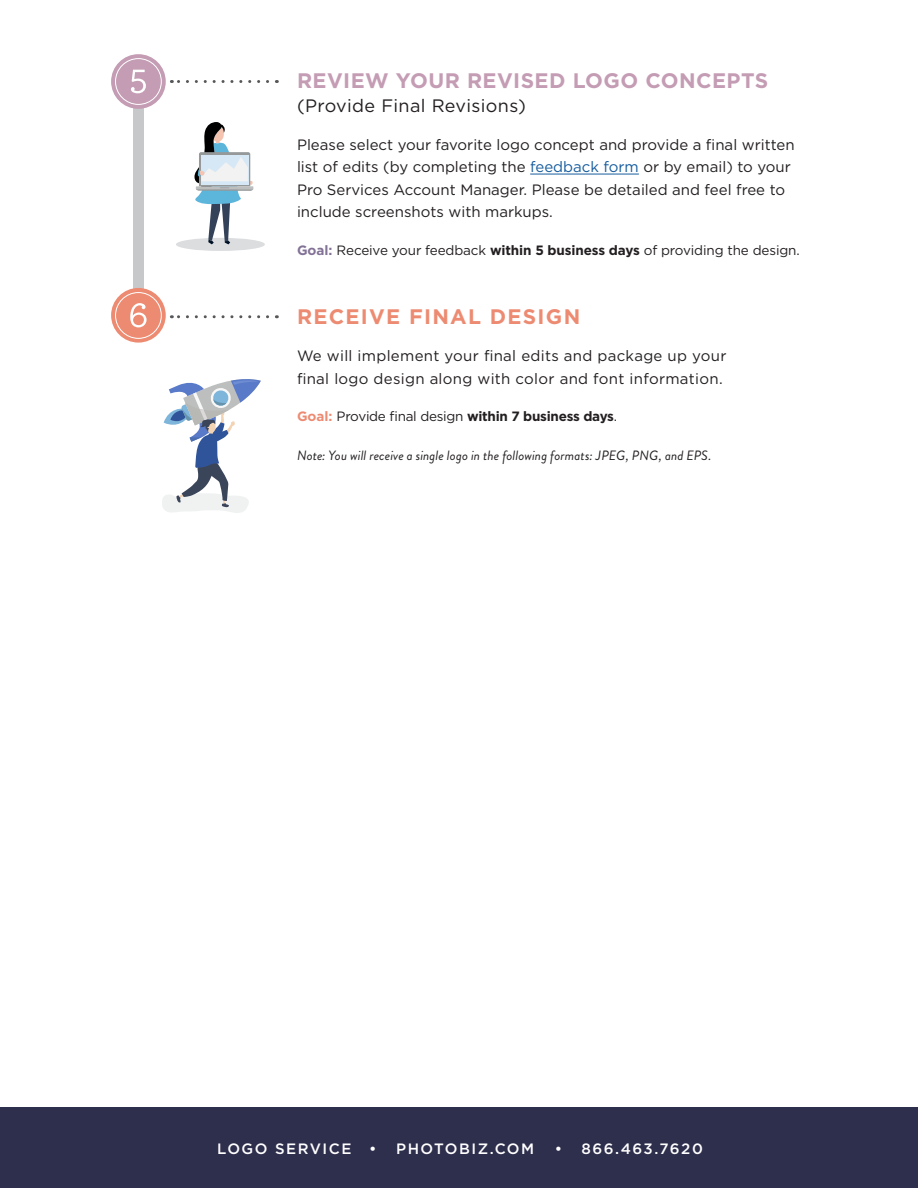
<style>
.page{position:relative;width:918px;height:1188px;background:#fff}
.page>*{position:absolute;margin:0;border:0;box-sizing:border-box;transform-origin:0 0}
.t1{font:700 21px "Gotham";letter-spacing:.02em;color:#c49cb4}
.t2{font:700 21px "Gotham";letter-spacing:.06em;color:#ed8b72}
.t3{font:18px "Gotham";letter-spacing:.02em;color:#231f20}
.t4{font:15px/22.5px "Gotham";color:#231f20}
.t5{font:15px/22.5px "Gotham";letter-spacing:.02em;color:#231f20}
.t6{font:500 15px "Gotham";letter-spacing:.1em;color:#fff}
.t7{font:13.5px "Gotham";letter-spacing:-.01em;color:#231f20}
.t8{font:italic 13.5px "Brandon Grotesque";letter-spacing:.005em;color:#231f20}
.s1{color:#175d9e}
.s2{font-weight:700;color:#827296}
.s3{font-weight:700}
.s4{font-weight:700;color:#ed8b72}
</style>
<div class="page">
<div style="left:133px;top:72px;width:11px;height:257px;background:#c7c8ca"></div>
<hr style="left:530px;top:174px;width:109px;height:1px;background:#175d9e">
<svg style="left:171px;top:80px;width:97px;height:3px"></svg>
<div style="left:111px;top:54px;width:55px;height:55px;background:#c49cb4;border-radius:50%"></div>
<div style="left:115px;top:58px;width:47px;height:47px;border:1px solid #fff;border-radius:50%"></div>
<svg style="left:131px;top:70px;width:15px;height:23px"></svg>
<svg style="left:171px;top:315px;width:97px;height:3px"></svg>
<div style="left:111px;top:288px;width:55px;height:55px;background:#ed8b72;border-radius:50%"></div>
<div style="left:115px;top:292px;width:47px;height:47px;border:1px solid #fff;border-radius:50%"></div>
<svg style="left:130px;top:303px;width:17px;height:24px"></svg>
<div style="left:0;top:1107px;width:918px;height:81px;background:#2e2e4d"></div>
<svg style="left:162px;top:379px;width:99px;height:134px"></svg>
<div style="left:176px;top:238px;width:89px;height:13px;background:#dcdddf;border-radius:50%"></div>
<svg style="left:194px;top:122px;width:59px;height:122px"></svg>
<p class="t1" style="left:297px;top:68px;width:473px">REVIEW YOUR REVISED LOGO CONCEPTS</p>
<p class="t3" style="left:297px;top:96px;width:231px">(Provide Final Revisions)</p>
<p class="t4" style="left:297px;top:133px;width:499px">Please select your favorite logo concept and provide a final written list of edits (by completing the <span class="s1">feedback form</span> or by email) to your Pro Services Account Manager. Please be detailed and feel free to include screenshots with markups.</p>
<p class="t7" style="left:297px;top:242px;width:504px"><span class="s2">Goal:</span> Receive your feedback <span class="s3">within 5 business days</span> of providing the design.</p>
<p class="t2" style="left:297px;top:304px;width:285px">RECEIVE FINAL DESIGN</p>
<p class="t5" style="left:297px;top:344px;width:431px">We will implement your final edits and package up your final logo design along with color and font information.</p>
<p class="t7" style="left:297px;top:409px;width:322px"><span class="s4">Goal:</span> Provide final design <span class="s3">within 7 business days</span>.</p>
<p class="t8" style="left:297px;top:446px;width:416px">Note: You will receive a single logo in the following formats: JPEG, PNG, and EPS.</p>
<p class="t6" style="left:217px;top:1140px;width:136px">LOGO SERVICE</p>
<p class="t6" style="left:369px;top:1140px;width:166px">• PHOTOBIZ.COM</p>
<p class="t6" style="left:555px;top:1140px;width:150px">• 866.463.7620</p>
</div>
